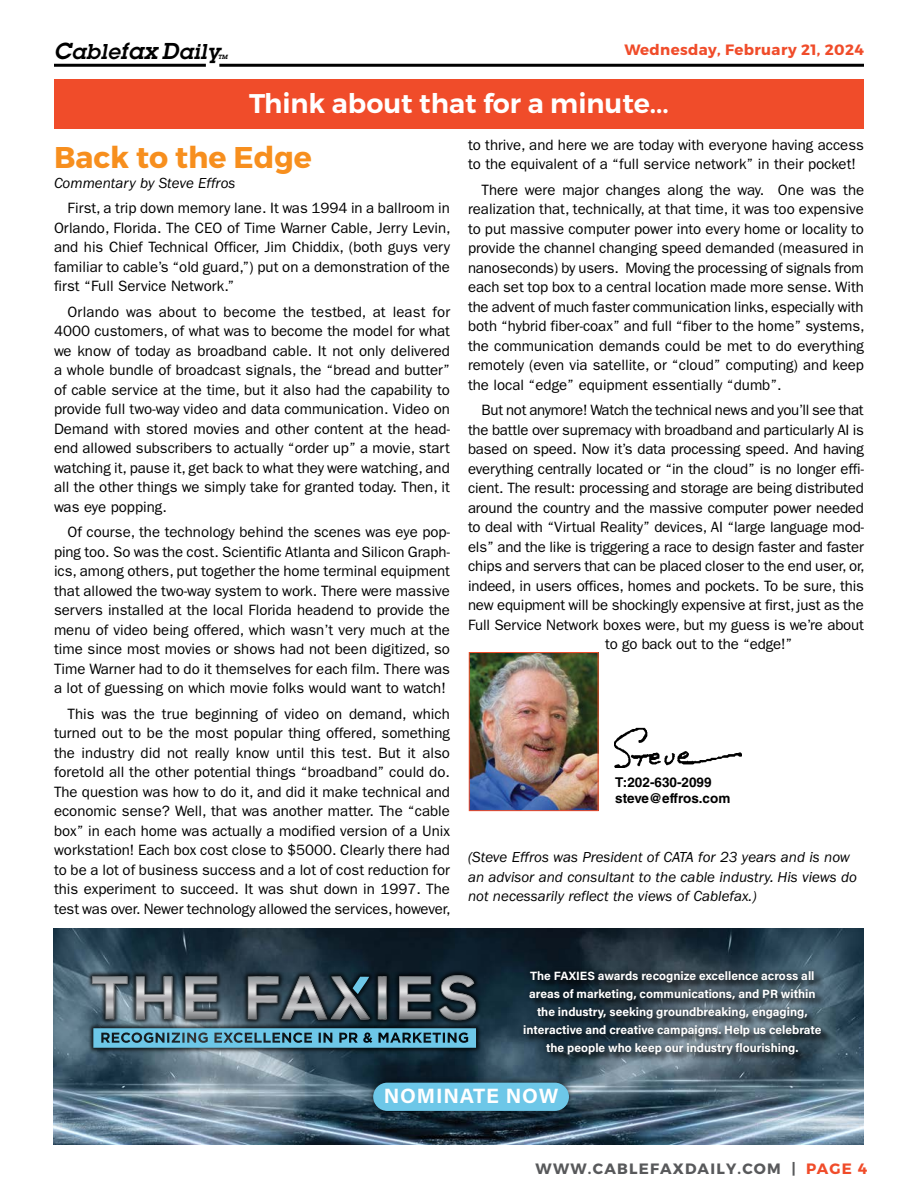
<style>
.page{position:relative;width:918px;height:1188px;background:#fff}
.page>*{position:absolute;margin:0;border:0;box-sizing:border-box;transform-origin:0 0}
.t1{font:700 30px "Montserrat";color:#f78f1e}
.t2{font:600 27px "Montserrat";color:#fff}
.t3{font:italic 600 21px "Lubalin Graph Std";letter-spacing:.03em;color:#000}
.t4{font:700 20.7px "Acumin Pro";letter-spacing:.04em;color:#fff}
.t5{font:15px/19.5px "ITC Franklin Gothic Std";letter-spacing:-.01em;color:#000;text-align:justify}
.t6{font:italic 15px/19.5px "ITC Franklin Gothic Std";color:#000}
.t7{font:700 15px "Montserrat";letter-spacing:.085em;color:#58595b}
.t8{font:700 15px "Montserrat";letter-spacing:.025em;color:#f04c2a}
.t9{font:700 13.5px/16.2px "Helvetica LT Std";color:#000}
.t10{font:700 12px/18px "Acumin Pro";color:#fff;text-align:center}
.t11{font:italic 600 6px "Lubalin Graph Std";color:#000}
.s1{font-size:22.5px}
.s2{color:#f04c2a}
</style>
<div class="page">
<div style="left:54px;top:79px;width:810px;height:50px;background:#f04c2a"></div>
<hr style="left:219px;top:64px;width:645px;height:3px;background:#000">
<hr style="left:54px;top:64px;width:152px;height:3px;background:#000">
<img style="left:53px;top:928px;width:810px;height:216px">
<div style="left:526px;top:972px;width:305px;height:92px;background:#000;opacity:.75"></div>
<div style="left:519px;top:966px;width:307px;height:93px;background:#000;opacity:.75"></div>
<div style="left:367px;top:1077px;width:208px;height:40px;background:#000;opacity:.75"></div>
<div style="left:373px;top:1083px;width:196px;height:28px;background:#6dc7e8;border-radius:14px"></div>
<div style="left:87px;top:969px;width:394px;height:84px;background:#000;opacity:.75"></div>
<svg style="left:93px;top:1028px;width:383px;height:20px;background:#569cb6"></svg>
<svg style="left:279px;top:977px;width:51px;height:42px"></svg>
<img style="left:439px;top:975px;width:37px;height:45px">
<img style="left:440px;top:976px;width:33px;height:44px">
<img style="left:92px;top:976px;width:36px;height:43px">
<img style="left:93px;top:977px;width:34px;height:42px">
<img style="left:136px;top:976px;width:36px;height:1px">
<img style="left:136px;top:977px;width:36px;height:42px">
<img style="left:185px;top:976px;width:32px;height:43px">
<img style="left:186px;top:977px;width:31px;height:42px">
<img style="left:248px;top:976px;width:31px;height:43px">
<img style="left:248px;top:977px;width:30px;height:42px">
<img style="left:281px;top:976px;width:47px;height:43px">
<img style="left:282px;top:977px;width:45px;height:42px">
<img style="left:297px;top:986px;width:15px;height:18px">
<img style="left:330px;top:976px;width:40px;height:43px">
<img style="left:331px;top:977px;width:39px;height:42px">
<img style="left:378px;top:976px;width:9px;height:43px">
<img style="left:378px;top:977px;width:8px;height:42px">
<img style="left:399px;top:976px;width:32px;height:43px">
<img style="left:400px;top:977px;width:31px;height:42px">
<img style="left:471px;top:654px;width:125px;height:155px">
<div style="left:469px;top:652px;width:129px;height:159px;border:1px solid #f04c2a"></div>
<img style="left:614px;top:728px;width:128px;height:39px">
<h3 class="t3" style="left:54px;top:38px;width:167px"><span class="s1">C</span>able<span class="s1">fax D</span>aily</h3>
<p class="t11" style="left:218px;top:53px;width:11px">TM</p>
<p class="t8" style="left:625px;top:41px;width:241px">Wednesday, February 21, 2024</p>
<h2 class="t2" style="left:249px;top:87px;width:421px">Think about that for a minute...</h2>
<h1 class="t1" style="left:54px;top:139px;width:259px">Back to the Edge</h1>
<p class="t6" style="left:54px;top:173px;width:183px">Commentary by Steve Effros</p>
<p class="t5" style="left:54px;top:199px;width:398px;text-indent:14px">First, a trip down memory lane. It was 1994 in a ballroom in Orlando, Florida. The CEO of Time Warner Cable, Jerry Levin, and his Chief Technical Officer, Jim Chiddix, (both guys very familiar to cable’s “old guard,”) put on a demonstration of the first “Full Service Network.”</p>
<p class="t5" style="left:54px;top:302px;width:398px;text-indent:14px">Orlando was about to become the testbed, at least for 4000 customers, of what was to become the model for what we know of today as broadband cable. It not only delivered a whole bundle of broadcast signals, the “bread and butter” of cable service at the time, but it also had the capability to provide full two-way video and data communication. Video on Demand with stored movies and other content at the head&shy;end allowed subscribers to actually “order up” a movie, start watching it, pause it, get back to what they were watching, and all the other things we simply take for granted today. Then, it was eye popping.</p>
<p class="t5" style="left:54px;top:523px;width:398px;text-indent:14px">Of course, the technology behind the scenes was eye pop&shy;ping too. So was the cost. Scientific Atlanta and Silicon Graph&shy;ics, among others, put together the home terminal equipment that allowed the two-way system to work. There were massive servers installed at the local Florida headend to provide the menu of video being offered, which wasn’t very much at the time since most movies or shows had not been digitized, so Time Warner had to do it themselves for each film. There was a lot of guessing on which movie folks would want to watch!</p>
<p class="t5" style="left:54px;top:704px;width:398px;text-indent:14px">This was the true beginning of video on demand, which turned out to be the most popular thing offered, something the industry did not really know until this test. But it also foretold all the other potential things “broadband” could do.<br>The question was how to do it, and did it make technical and economic sense? Well, that was another matter. The “cable box” in each home was actually a modified version of a Unix workstation! Each box cost close to $5000. Clearly there had to be a lot of business success and a lot of cost reduction for this experiment to succeed. It was shut down in 1997. The test was over. Newer technology allowed the services, however,</p>
<p class="t5" style="left:468px;top:135px;width:398px">to thrive, and here we are today with everyone having access to the equivalent of a “full service network” in their pocket!</p>
<p class="t5" style="left:468px;top:180px;width:398px;text-indent:14px">There were major changes along the way. One was the realization that, technically, at that time, it was too expensive to put massive computer power into every home or locality to provide the channel changing speed demanded (measured in nanoseconds) by users. Moving the processing of signals from each set top box to a central location made more sense. With the advent of much faster communication links, especially with both “hybrid fiber-coax” and full “fiber to the home” systems, the communication demands could be met to do everything remotely (even via satellite, or “cloud” computing) and keep the local “edge” equipment essentially “dumb”.</p>
<p class="t5" style="left:482px;top:400px;width:384px">But not anymore! Watch the technical news and you’ll see that</p>
<p class="t5" style="left:468px;top:420px;width:398px">the battle over supremacy with broadband and particularly AI is</p>
<p class="t5" style="left:468px;top:439px;width:397px">based on speed. Now it’s data processing speed. And having</p>
<p class="t5" style="left:468px;top:459px;width:397px">everything centrally located or “in the cloud” is no longer effi-</p>
<p class="t5" style="left:468px;top:478px;width:398px">cient. The result: processing and storage are being distributed</p>
<p class="t5" style="left:468px;top:498px;width:397px">around the country and the massive computer power needed</p>
<p class="t5" style="left:468px;top:517px;width:397px">to deal with “Virtual Reality” devices, AI “large language mod-</p>
<p class="t5" style="left:468px;top:537px;width:398px">els” and the like is triggering a race to design faster and faster</p>
<p class="t5" style="left:468px;top:556px;width:398px">chips and servers that can be placed closer to the end user, or,</p>
<p class="t5" style="left:468px;top:576px;width:398px">indeed, in users offices, homes and pockets. To be sure, this</p>
<p class="t5" style="left:468px;top:595px;width:398px">new equipment will be shockingly expensive at first, just as the</p>
<p class="t5" style="left:468px;top:615px;width:397px">Full Service Network boxes were, but my guess is we’re about</p>
<p class="t5" style="left:605px;top:634px;width:189px">to go back out to the “edge!”</p>
<p class="t9" style="left:615px;top:774px;width:117px">T:202-630-2099 steve@effros.com</p>
<p class="t6" style="left:468px;top:848px;width:391px">(Steve Effros was President of CATA for 23 years and is now an advisor and consultant to the cable industry. His views do not necessarily reflect the views of Cablefax.)</p>
<p class="t10" style="left:523px;top:966px;width:300px">The FAXIES awards recognize excellence across all areas of marketing, communications, and PR within the industry, seeking groundbreaking, engaging, interactive and creative campaigns. Help us celebrate the people who keep our industry flourishing.</p>
<h3 class="t4" style="left:384px;top:1082px;width:176px">NOMINATE NOW</h3>
<p class="t7" style="left:536px;top:1159px;width:333px">WWW.CABLEFAXDAILY.COM | <span class="s2">PAGE 4</span></p>
</div>
